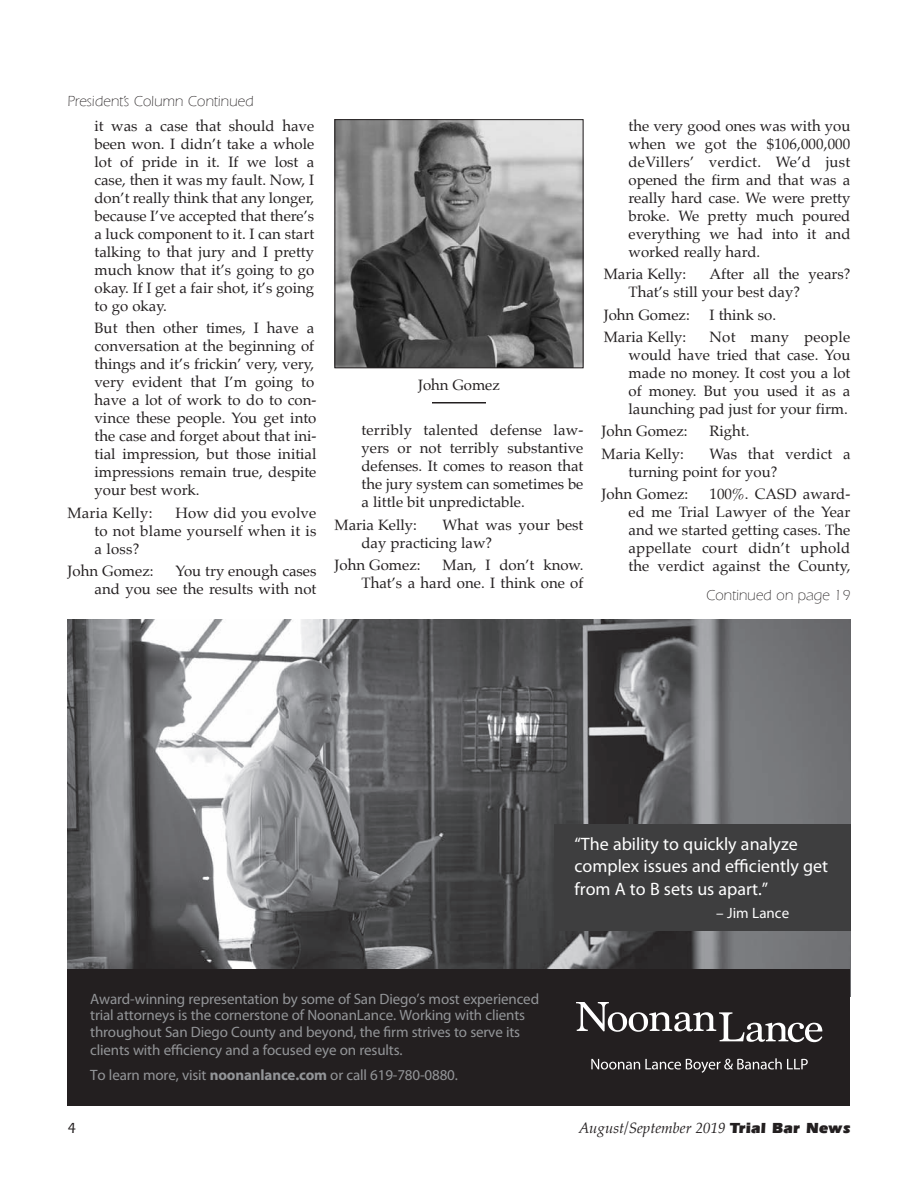
<style>
.page{position:relative;width:918px;height:1188px;background:#fff}
.page>*{position:absolute;margin:0;border:0;box-sizing:border-box;transform-origin:0 0}
.t1{font:18px/22.5px "Myriad Pro";color:#fff}
.Interview{font:15px/18px "Palatino";color:#231f20;text-align:justify}
.t2{font:15px/16.5px "Myriad Pro";letter-spacing:-.01em;color:#939598}
.t3{font:300 15px "ITC Eras LT";color:#231f20}
.t4{font:italic 15px "Palatino";color:#231f20}
.t5{font:15px "Myriad Pro";color:#fff}
.t6{font:500 15px "ITC Eras LT";color:#231f20}
.s1{font-weight:700}
.s2{font-family:"ITC Eras LT";font-weight:900;font-style:normal}
</style>
<div class="page">
<img style="left:336px;top:121px;width:245px;height:245px">
<div style="left:334px;top:119px;width:249px;height:249px;border:1px solid #231f20"></div>
<hr style="left:432px;top:402px;width:54px;height:2px;background:#231f20">
<img style="left:68px;top:620px;width:782px;height:349px">
<div style="left:554px;top:824px;width:296px;height:107px;background:#3e3e3f"></div>
<div style="left:68px;top:969px;width:782px;height:137px;background:#231f20"></div>
<svg style="left:576px;top:1002px;width:246px;height:40px"></svg>
<svg style="left:591px;top:1058px;width:217px;height:15px"></svg>
<p class="t3" style="left:68px;top:93px;width:188px">President’s Column Continued</p>
<p class="Interview" style="left:94px;top:117px;width:221px">it was a case that should have been won. I didn’t take a whole lot of pride in it. If we lost a case, then it was my fault. Now, I don’t really think that any longer, because I’ve accepted that there’s a luck component to it. I can start talking to that jury and I pretty much know that it’s going to go okay. If I get a fair shot, it’s going to go okay.</p>
<p class="Interview" style="left:94px;top:319px;width:224px;text-align:left">But then other times, I have a conversation at the beginning of things and it’s frickin’ very, very, very evident that I’m going to have a lot of work to do to con&shy;vince these people. You get into the case and forget about that ini&shy;tial impression, but those initial impressions remain true, despite your best work.</p>
<p class="Interview" style="left:68px;top:503px;width:86px">Maria Kelly:</p>
<p class="Interview" style="left:94px;top:503px;width:223px;text-indent:81px">How did you evolve to not blame yourself when it is a loss?</p>
<p class="Interview" style="left:68px;top:562px;width:88px">John Gomez:</p>
<p class="Interview" style="left:94px;top:562px;width:223px;text-align:right">You try enough cases<br>and you see the results with not</p>
<p class="Interview" style="left:418px;top:376px;width:83px">John Gomez</p>
<p class="Interview" style="left:362px;top:421px;width:223px">terribly talented defense law&shy;yers or not terribly substantive defenses. It comes to reason that the jury system can sometimes be a little bit unpredictable.</p>
<p class="Interview" style="left:334px;top:515px;width:84px">Maria Kelly:</p>
<p class="Interview" style="left:362px;top:515px;width:223px;text-indent:81px">What was your best day practicing law?</p>
<p class="Interview" style="left:334px;top:556px;width:88px">John Gomez:</p>
<p class="Interview" style="left:362px;top:556px;width:224px;text-align:right">Man, I don’t know.<br>That’s a hard one. I think one of</p>
<p class="Interview" style="left:628px;top:117px;width:223px">the very good ones was with you when we got the $106,000,000 deVillers’ verdict. We’d just opened the firm and that was a really hard case. We were pretty broke. We pretty much poured everything we had into it and worked really hard.</p>
<p class="Interview" style="left:604px;top:265px;width:84px">Maria Kelly:</p>
<p class="Interview" style="left:628px;top:265px;width:223px;text-indent:81px">After all the years?<br>That’s still your best day?</p>
<p class="Interview" style="left:604px;top:305px;width:88px">John Gomez:</p>
<p class="Interview" style="left:710px;top:305px;width:68px">I think so.</p>
<p class="Interview" style="left:604px;top:328px;width:84px">Maria Kelly:</p>
<p class="Interview" style="left:628px;top:328px;width:223px;text-indent:81px">Not many people would have tried that case. You made no money. It cost you a lot of money. But you used it as a launching pad just for your firm.</p>
<p class="Interview" style="left:602px;top:422px;width:88px">John Gomez:</p>
<p class="Interview" style="left:710px;top:422px;width:42px">Right.</p>
<p class="Interview" style="left:602px;top:444px;width:84px">Maria Kelly:</p>
<p class="Interview" style="left:628px;top:444px;width:224px;text-indent:81px">Was that verdict a turning point for you?</p>
<p class="Interview" style="left:602px;top:485px;width:88px">John Gomez:</p>
<p class="Interview" style="left:628px;top:485px;width:223px;text-indent:81px">100%. CASD award&shy;ed me Trial Lawyer of the Year and we started getting cases. The appellate court didn’t uphold the verdict against the County,</p>
<p class="t3" style="left:706px;top:586px;width:146px">Continued on page 19</p>
<p class="t1" style="left:575px;top:832px;width:255px">“The ability to quickly analyze complex issues and efficiently get from A to B sets us apart.”</p>
<p class="t5" style="left:716px;top:904px;width:74px">– Jim Lance</p>
<p class="t2" style="left:90px;top:990px;width:450px">Award-winning representation by some of San Diego’s most experienced trial attorneys is the cornerstone of NoonanLance. Working with clients throughout San Diego County and beyond, the firm strives to serve its</p>
<p class="t2" style="left:90px;top:1037px;width:369px;line-height:24.8px">clients with efficiency and a focused eye on results.<br>To learn more, visit <span class="s1">noonanlance.com</span> or call 619-780-0880.</p>
<p class="t6" style="left:68px;top:1120px;width:10px">4</p>
<p class="t4" style="left:578px;top:1115px;width:274px">August/September 2019 <span class="s2">Trial Bar News</span></p>
</div>
